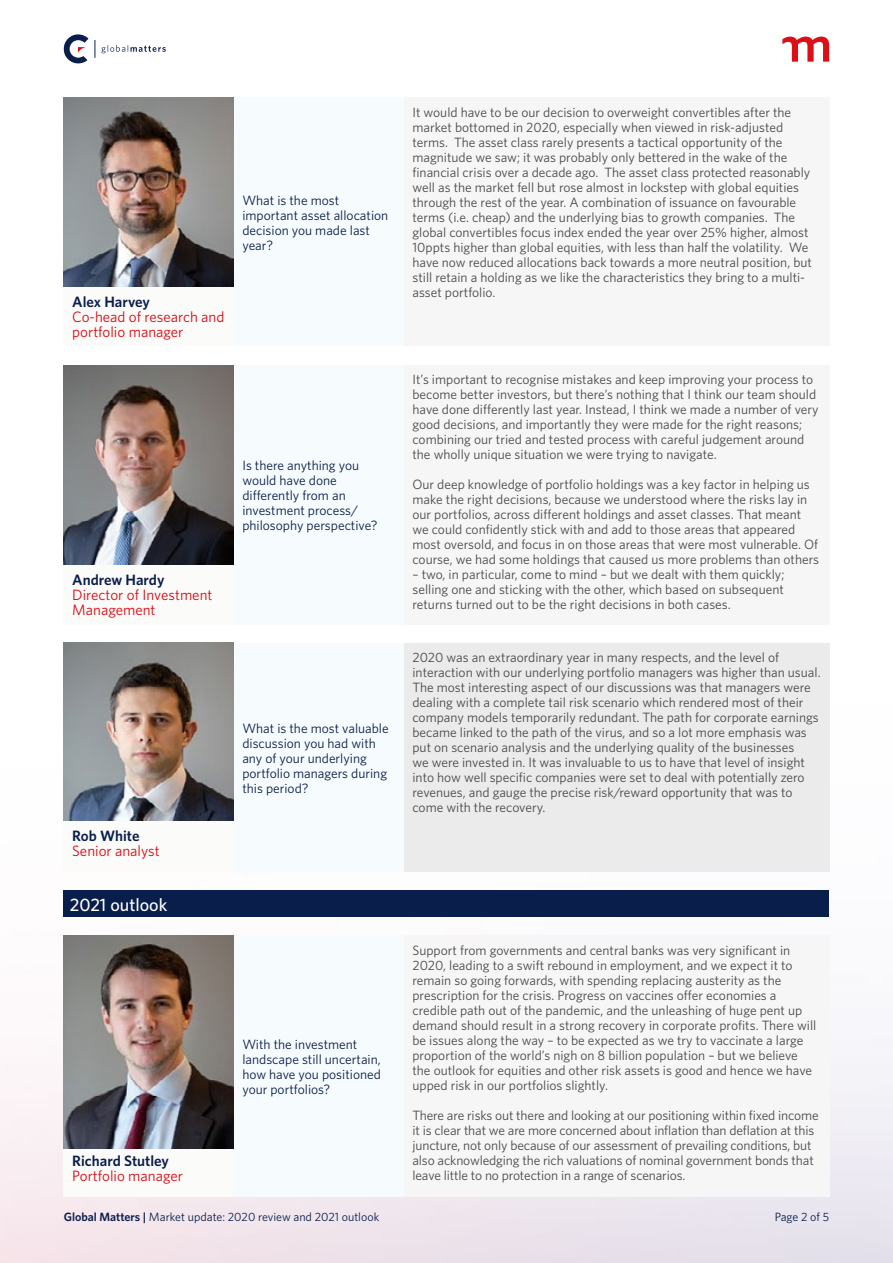
<style>
.page{position:relative;width:893px;height:1263px;background:#fff}
.page>*{position:absolute;margin:0;border:0;box-sizing:border-box;transform-origin:0 0}
.t1{font:500 18px "Whitney";color:#fff}
.t2{font:15px/15px "Whitney";color:#db0812}
.t3{font:600 15px "Whitney";color:#0a1e4b}
.t4{font:13.5px/15px "Whitney";color:#4a4a49}
.t5{font:13.5px/15px "Whitney";color:#0a1e4b}
.t6{font:12px "Whitney";color:#0a1e4b}
.s1{font-weight:600}
</style>
<div class="page">
<img style="left:0;top:642px;width:893px;height:621px">
<svg style="left:782px;top:37px;width:47px;height:25px"></svg>
<svg style="left:64px;top:34px;width:25px;height:29px"></svg>
<svg style="left:95px;top:40px;width:71px;height:17px"></svg>
<div style="left:234px;top:98px;width:170px;height:248px;background:#f6fbfd"></div>
<div style="left:404px;top:98px;width:425px;height:248px;background:#f6f6f6"></div>
<div style="left:64px;top:287px;width:170px;height:59px;background:#fbfbfa"></div>
<div style="left:234px;top:365px;width:170px;height:259px;background:#f6fbfd"></div>
<div style="left:404px;top:365px;width:425px;height:259px;background:#f6f6f6"></div>
<div style="left:64px;top:565px;width:170px;height:59px;background:#fbfbfa"></div>
<div style="left:234px;top:643px;width:170px;height:229px;background:#f6fbfd"></div>
<div style="left:404px;top:643px;width:425px;height:229px;background:#ebebeb"></div>
<div style="left:64px;top:821px;width:170px;height:51px;background:#fbfbfa"></div>
<div style="left:64px;top:890px;width:765px;height:27px;background:#0a1e4b"></div>
<div style="left:234px;top:935px;width:170px;height:262px;background:#f6fbfd"></div>
<div style="left:404px;top:935px;width:425px;height:262px;background:#f6f6f6"></div>
<div style="left:64px;top:1146px;width:170px;height:51px;background:#fbfbfa"></div>
<img style="left:64px;top:935px;width:170px;height:213px">
<img style="left:64px;top:98px;width:170px;height:188px">
<img style="left:64px;top:365px;width:170px;height:200px">
<img style="left:64px;top:642px;width:170px;height:179px">
<p class="t3" style="left:72px;top:292px;width:79px">Alex Harvey</p>
<p class="t2" style="left:72px;top:309px;width:154px">Co-head of research and portfolio manager</p>
<p class="t5" style="left:242px;top:192px;width:147px">What is the most important asset allocation decision you made last year?</p>
<p class="t3" style="left:72px;top:570px;width:94px">Andrew Hardy</p>
<p class="t2" style="left:72px;top:587px;width:142px">Director of Investment<br>Management</p>
<p class="t5" style="left:242px;top:457px;width:137px">Is there anything you would have done differently from an investment process/ philosophy perspective?</p>
<p class="t3" style="left:72px;top:826px;width:69px">Rob White</p>
<p class="t2" style="left:72px;top:843px;width:89px">Senior analyst</p>
<h1 class="t1" style="left:70px;top:893px;width:99px">2021 outlook</h1>
<p class="t5" style="left:242px;top:720px;width:148px">What is the most valuable discussion you had with any of your underlying portfolio managers during this period?</p>
<p class="t3" style="left:72px;top:1151px;width:98px">Richard Stutley</p>
<p class="t2" style="left:72px;top:1168px;width:112px">Portfolio manager</p>
<p class="t5" style="left:242px;top:1037px;width:140px">With the investment landscape still uncertain, how have you positioned your portfolios?</p>
<p class="t4" style="left:412px;top:105px;width:401px">It would have to be our decision to overweight convertibles after the market bottomed in 2020, especially when viewed in risk-adjusted terms. The asset class rarely presents a tactical opportunity of the magnitude we saw; it was probably only bettered in the wake of the financial crisis over a decade ago. The asset class protected reasonably well as the market fell but rose almost in lockstep with global equities through the rest of the year. A combination of issuance on favourable terms (i.e. cheap) and the underlying bias to growth companies. The global convertibles focus index ended the year over 25% higher, almost 10ppts higher than global equities, with less than half the volatility. We have now reduced allocations back towards a more neutral position, but still retain a holding as we like the characteristics they bring to a multi&shy;asset portfolio.</p>
<p class="t4" style="left:412px;top:372px;width:408px">It’s important to recognise mistakes and keep improving your process to become better investors, but there’s nothing that I think our team should have done differently last year. Instead, I think we made a number of very good decisions, and importantly they were made for the right reasons; combining our tried and tested process with careful judgement around the wholly unique situation we were trying to navigate.</p>
<p class="t4" style="left:412px;top:477px;width:408px">Our deep knowledge of portfolio holdings was a key factor in helping us make the right decisions, because we understood where the risks lay in our portfolios, across different holdings and asset classes. That meant we could confidently stick with and add to those areas that appeared most oversold, and focus in on those areas that were most vulnerable. Of course, we had some holdings that caused us more problems than others</p>
<p class="t4" style="left:412px;top:567px;width:374px;text-align:justify">– two, in particular, come to mind – but we dealt with them quickly; selling one and sticking with the other, which based on subsequent returns turned out to be the right decisions in both cases.</p>
<p class="t4" style="left:412px;top:650px;width:410px">2020 was an extraordinary year in many respects, and the level of interaction with our underlying portfolio managers was higher than usual.<br>The most interesting aspect of our discussions was that managers were dealing with a complete tail risk scenario which rendered most of their company models temporarily redundant. The path for corporate earnings became linked to the path of the virus, and so a lot more emphasis was put on scenario analysis and the underlying quality of the businesses<br>we were invested in. It was invaluable to us to have that level of insight into how well specific companies were set to deal with potentially zero revenues, and gauge the precise risk/reward opportunity that was to come with the recovery.</p>
<p class="t4" style="left:412px;top:942px;width:405px">Support from governments and central banks was very significant in 2020, leading to a swift rebound in employment, and we expect it to remain so going forwards, with spending replacing austerity as the prescription for the crisis. Progress on vaccines offer economies a credible path out of the pandemic, and the unleashing of huge pent up demand should result in a strong recovery in corporate profits. There will be issues along the way – to be expected as we try to vaccinate a large proportion of the world’s nigh on 8 billion population – but we believe the outlook for equities and other risk assets is good and hence we have upped risk in our portfolios slightly.</p>
<p class="t4" style="left:412px;top:1107px;width:408px">There are risks out there and looking at our positioning within fixed income it is clear that we are more concerned about inflation than deflation at this juncture, not only because of our assessment of prevailing conditions, but also acknowledging the rich valuations of nominal government bonds that leave little to no protection in a range of scenarios.</p>
<p class="t6" style="left:64px;top:1209px;width:317px"><span class="s1">Global Matters |</span> Market update: 2020 review and 2021 outlook</p>
<p class="t6" style="left:775px;top:1209px;width:56px">Page 2 of 5</p>
</div>
